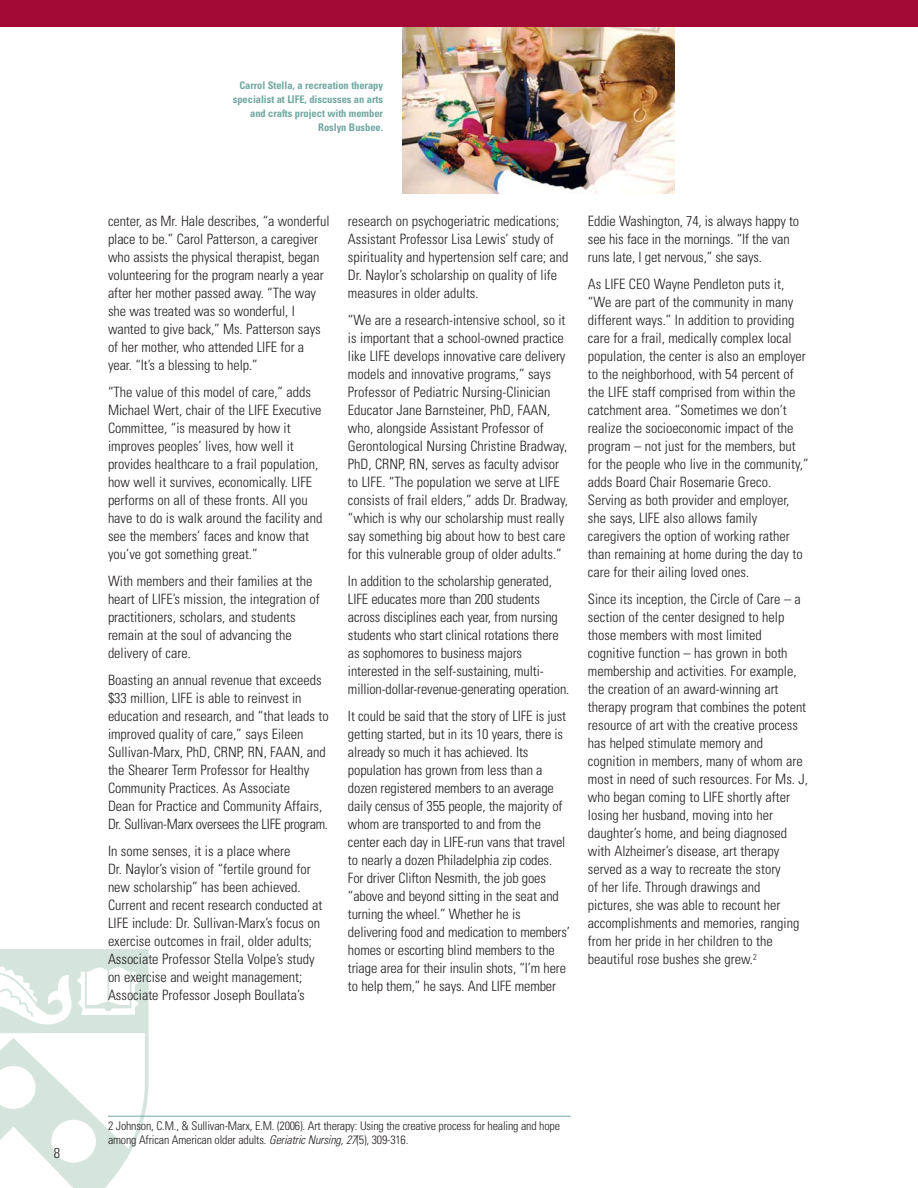
<style>
.page{position:relative;width:918px;height:1188px;background:#fff}
.page>*{position:absolute;margin:0;border:0;box-sizing:border-box;transform-origin:0 0}
.t1{font:300 condensed 14.25px/18px "Univers";color:#231f20}
.t2{font:300 condensed 12px/14.2px "Univers";letter-spacing:-.015em;color:#231f20}
.t3{font:700 condensed 10.5px/14.2px "Univers";letter-spacing:-.005em;color:#72a7a2;text-align:right}
.s1{font-style:italic}
</style>
<div class="page">
<svg style="left:0;top:949px;width:149px;height:239px"></svg>
<div style="left:0;top:0;width:918px;height:27px;background:#a20a35"></div>
<hr style="left:108px;top:1116px;width:463px;height:1px;background:#72a7a2">
<img style="left:402px;top:27px;width:273px;height:167px">
<p class="t1" style="left:54px;top:1146px;width:8px">8</p>
<p class="t3" style="left:233px;top:79px;width:152px">Carrol Stella, a recreation therapy specialist at LIFE, discusses an arts and crafts project with member<br>Roslyn Busbee.</p>
<p class="t1" style="left:108px;top:214px;width:223px">center, as Mr. Hale describes, “a wonderful place to be.” Carol Patterson, a caregiver who assists the physical therapist, began volunteering for the program nearly a year after her mother passed away. “The way she was treated was so wonderful, I wanted to give back,” Ms. Patterson says of her mother, who attended LIFE for a year. “It’s a blessing to help.”</p>
<p class="t1" style="left:108px;top:385px;width:216px">“The value of this model of care,” adds Michael Wert, chair of the LIFE Executive Committee, “is measured by how it improves peoples’ lives, how well it provides healthcare to a frail population, how well it survives, economically. LIFE performs on all of these fronts. All you have to do is walk around the facility and see the members’ faces and know that you’ve got something great.”</p>
<p class="t1" style="left:108px;top:574px;width:213px">With members and their families at the heart of LIFE’s mission, the integration of practitioners, scholars, and students remain at the soul of advancing the delivery of care.</p>
<p class="t1" style="left:108px;top:673px;width:222px">Boasting an annual revenue that exceeds $33 million, LIFE is able to reinvest in education and research, and “that leads to improved quality of care,” says Eileen Sullivan-Marx, PhD, CRNP, RN, FAAN, and the Shearer Term Professor for Healthy Community Practices. As Associate<br>Dean for Practice and Community Affairs, Dr. Sullivan-Marx oversees the LIFE program.</p>
<p class="t1" style="left:108px;top:844px;width:216px">In some senses, it is a place where<br>Dr. Naylor’s vision of “fertile ground for new scholarship” has been achieved.<br>Current and recent research conducted at LIFE include: Dr. Sullivan-Marx’s focus on exercise outcomes in frail, older adults; Associate Professor Stella Volpe’s study on exercise and weight management; Associate Professor Joseph Boullata’s</p>
<p class="t1" style="left:348px;top:214px;width:222px">research on psychogeriatric medications; Assistant Professor Lisa Lewis’ study of spirituality and hypertension self care; and Dr. Naylor’s scholarship on quality of life measures in older adults.</p>
<p class="t1" style="left:348px;top:313px;width:222px">“We are a research-intensive school, so it is important that a school-owned practice like LIFE develops innovative care delivery models and innovative programs,” says Professor of Pediatric Nursing-Clinician Educator Jane Barnsteiner, PhD, FAAN, who, alongside Assistant Professor of Gerontological Nursing Christine Bradway, PhD, CRNP, RN, serves as faculty advisor to LIFE. “The population we serve at LIFE consists of frail elders,” adds Dr. Bradway, “which is why our scholarship must really say something big about how to best care for this vulnerable group of older adults.”</p>
<p class="t1" style="left:348px;top:574px;width:223px">In addition to the scholarship generated, LIFE educates more than 200 students across disciplines each year, from nursing students who start clinical rotations there as sophomores to business majors interested in the self-sustaining, multi&shy;million-dollar-revenue-generating operation.</p>
<p class="t1" style="left:348px;top:709px;width:223px">It could be said that the story of LIFE is just getting started, but in its 10 years, there is already so much it has achieved. Its population has grown from less than a dozen registered members to an average daily census of 355 people, the majority of whom are transported to and from the center each day in LIFE-run vans that travel to nearly a dozen Philadelphia zip codes.<br>For driver Clifton Nesmith, the job goes “above and beyond sitting in the seat and turning the wheel.” Whether he is delivering food and medication to members’ homes or escorting blind members to the triage area for their insulin shots, “I’m here to help them,” he says. And LIFE member</p>
<p class="t1" style="left:588px;top:214px;width:213px">Eddie Washington, 74, is always happy to see his face in the mornings. “If the van runs late, I get nervous,” she says.</p>
<p class="t1" style="left:588px;top:277px;width:222px">As LIFE CEO Wayne Pendleton puts it, “We are part of the community in many different ways.” In addition to providing care for a frail, medically complex local population, the center is also an employer to the neighborhood, with 54 percent of the LIFE staff comprised from within the catchment area. “Sometimes we don’t realize the socioeconomic impact of the program – not just for the members, but for the people who live in the community,” adds Board Chair Rosemarie Greco.<br>Serving as both provider and employer, she says, LIFE also allows family caregivers the option of working rather than remaining at home during the day to care for their ailing loved ones.</p>
<p class="t1" style="left:588px;top:592px;width:222px">Since its inception, the Circle of Care – a section of the center designed to help those members with most limited cognitive function – has grown in both membership and activities. For example, the creation of an award-winning art therapy program that combines the potent resource of art with the creative process has helped stimulate memory and cognition in members, many of whom are most in need of such resources. For Ms. J, who began coming to LIFE shortly after losing her husband, moving into her daughter’s home, and being diagnosed with Alzheimer’s disease, art therapy served as a way to recreate the story<br>of her life. Through drawings and pictures, she was able to recount her accomplishments and memories, ranging from her pride in her children to the beautiful rose bushes she grew.<sup>2</sup></p>
<p class="t2" style="left:108px;top:1120px;width:454px">2 Johnson, C.M., &amp; Sullivan-Marx, E.M. (2006). Art therapy: Using the creative process for healing and hope among African American older adults. <span class="s1">GeriatricNursing,27</span>(5), 309-316.</p>
</div>
